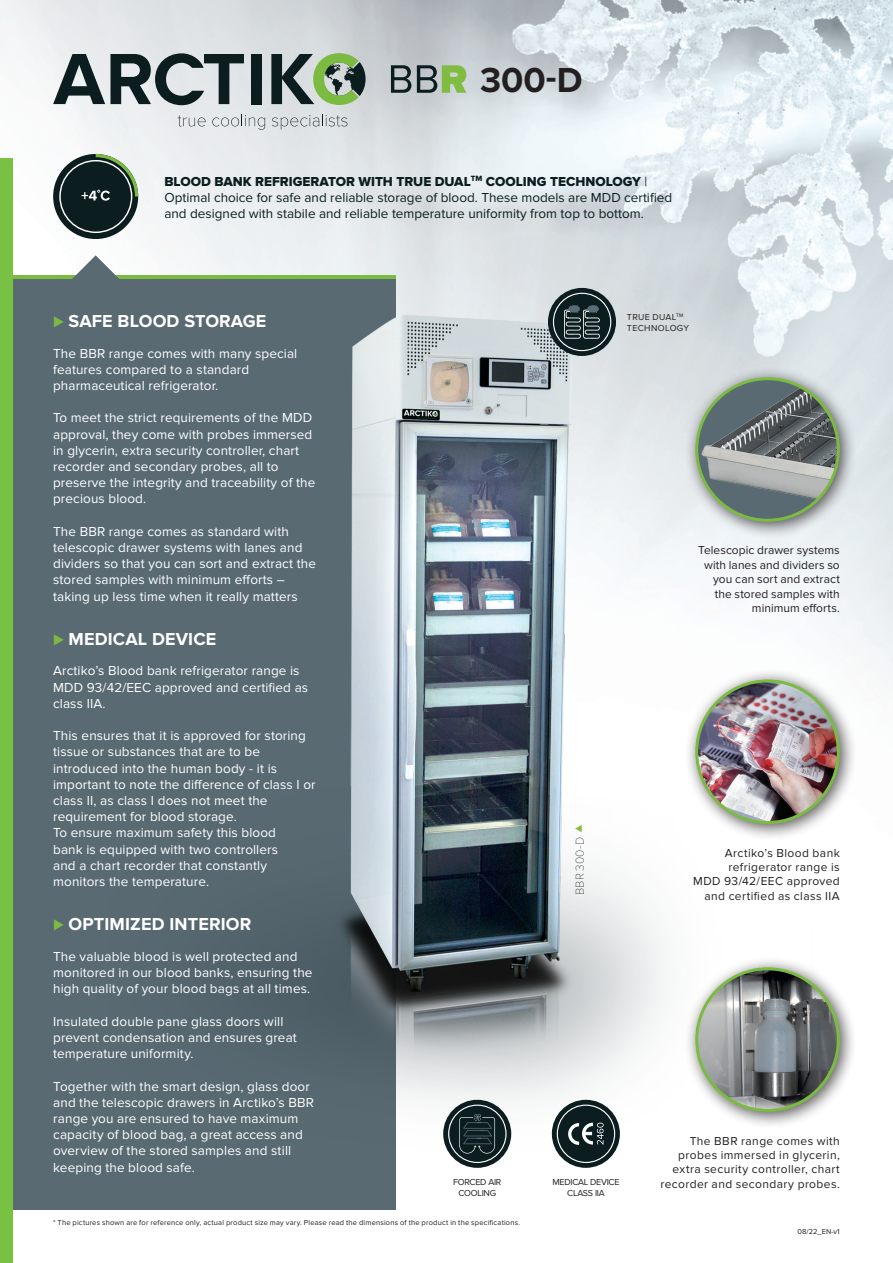
<style>
.page{position:relative;width:893px;height:1263px;background:#fff}
.page>*{position:absolute;margin:0;border:0;box-sizing:border-box;transform-origin:0 0}
.t1{font:700 36px "Proxima Nova";color:#231f20}
.t2{font:700 18px "Proxima Nova";letter-spacing:.01em;color:#fff}
.t3{font:13.5px/16.2px "Proxima Nova";letter-spacing:.01em;color:#fff}
.t4{font:13.5px/16.2px "Proxima Nova";color:#0b1d1f}
.t5{font:13.5px "Proxima Nova Extrabld";color:#0b1d1f}
.t6{font:12px/14.4px "Proxima Nova";letter-spacing:.035em;color:#231f20;text-align:right}
.t7{font:12px/14.4px "Proxima Nova";letter-spacing:.005em;color:#231f20;text-align:right}
.t8{font:100 12px "Proxima Nova T";letter-spacing:.015em;color:#231f20}
.t9{font:9px/10.8px "Proxima Nova";letter-spacing:-.03em;color:#231f20;text-align:center}
.t10{font:9px/10.8px "Proxima Nova";letter-spacing:.035em;color:#231f20}
.t11{font:7.5px "Proxima Nova";letter-spacing:.025em;color:#231f20}
.s1{font-family:"Proxima Nova"}
.s2{font-weight:400;color:#7cbb42}
</style>
<div class="page">
<img style="left:0;top:0;width:893px;height:1210px">
<hr style="left:0;top:275px;width:395px;height:4px;background:#7cbb42">
<svg style="left:72px;top:255px;width:39px;height:24px"></svg>
<div style="left:0;top:279px;width:395px;height:931px;background:#596a73"></div>
<img style="left:111px;top:156px;width:703px;height:996px">
<div style="left:0;top:158px;width:13px;height:1105px;background:#79c142"></div>
<svg style="left:178px;top:115px;width:28px;height:11px"></svg>
<svg style="left:212px;top:114px;width:53px;height:16px"></svg>
<svg style="left:272px;top:114px;width:75px;height:15px"></svg>
<div style="left:251px;top:54px;width:10px;height:50px;background:#0b1d1f"></div>
<svg style="left:111px;top:53px;width:133px;height:52px;background:#7f898b"></svg>
<svg style="left:53px;top:54px;width:52px;height:50px"></svg>
<svg style="left:271px;top:53px;width:95px;height:52px;background:#7b9079"></svg>
<svg style="left:391px;top:65px;width:20px;height:28px"></svg>
<svg style="left:417px;top:65px;width:49px;height:28px"></svg>
<div style="left:53px;top:154px;width:85px;height:85px;background:#0b1d1f;border-radius:50%"></div>
<svg style="left:59px;top:154px;width:79px;height:79px"></svg>
<div style="left:684px;top:669px;width:173px;height:172px;background:#231f20;opacity:.75"></div>
<img style="left:697px;top:681px;width:141px;height:141px;border-radius:71px">
<div style="left:695px;top:679px;width:145px;height:145px;border:3px solid #7cbb42;border-radius:50%"></div>
<div style="left:684px;top:956px;width:173px;height:173px;background:#231f20;opacity:.75"></div>
<img style="left:697px;top:969px;width:141px;height:141px;border-radius:71px">
<div style="left:695px;top:967px;width:145px;height:145px;border:3px solid #7cbb42;border-radius:50%"></div>
<div style="left:684px;top:366px;width:173px;height:173px;background:#231f20;opacity:.75"></div>
<img style="left:697px;top:379px;width:141px;height:141px;border-radius:71px">
<div style="left:695px;top:377px;width:145px;height:145px;border:3px solid #7cbb42;border-radius:50%"></div>
<div style="left:552px;top:1100px;width:68px;height:68px;background:#0b1d1f;border-radius:50%"></div>
<svg style="left:557px;top:1104px;width:58px;height:59px"></svg>
<div style="left:443px;top:1100px;width:68px;height:68px;background:#0b1d1f;border-radius:50%"></div>
<svg style="left:448px;top:1104px;width:59px;height:59px"></svg>
<svg style="left:548px;top:288px;width:68px;height:68px"></svg>
<svg style="left:553px;top:293px;width:58px;height:58px;background:#3a494b"></svg>
<svg style="left:575px;top:824px;width:7px;height:8px"></svg>
<h1 class="t1" style="left:480px;top:59px;width:104px">300-D</h1>
<p class="t5" style="left:164px;top:173px;width:484px">BLOOD BANK REFRIGERATOR WITH TRUE DUAL<sup>TM</sup> COOLING TECHNOLOGY <span class="s1">|</span></p>
<p class="t4" style="left:164px;top:189px;width:509px">Optimal choice for safe and reliable storage of blood. These models are MDD certified and designed with stabile and reliable temperature uniformity from top to bottom.</p>
<h2 class="t2" style="left:53px;top:311px;width:215px"><span class="s2">⊲</span> SAFE BLOOD STORAGE</h2>
<p class="t3" style="left:53px;top:345px;width:246px">The BBR range comes with many special features compared to a standard pharmaceutical refrigerator.</p>
<p class="t3" style="left:53px;top:410px;width:264px">To meet the strict requirements of the MDD approval, they come with probes immersed in glycerin, extra security controller, chart recorder and secondary probes, all to preserve the integrity and traceability of the precious blood.</p>
<p class="t3" style="left:53px;top:523px;width:264px">The BBR range comes as standard with telescopic drawer systems with lanes and dividers so that you can sort and extract the stored samples with minimum efforts – taking up less time when it really matters</p>
<h2 class="t2" style="left:53px;top:628px;width:165px"><span class="s2">⊲</span> MEDICAL DEVICE</h2>
<p class="t3" style="left:53px;top:663px;width:257px">Arctiko’s Blood bank refrigerator range is<br>MDD 93/42/EEC approved and certified as class IIA.</p>
<p class="t3" style="left:53px;top:728px;width:264px">This ensures that it is approved for storing tissue or substances that are to be introduced into the human body - it is important to note the difference of class I or class II, as class I does not meet the requirement for blood storage.<br>To ensure maximum safety this blood<br>bank is equipped with two controllers<br>and a chart recorder that constantly monitors the temperature.</p>
<h2 class="t2" style="left:53px;top:914px;width:200px"><span class="s2">⊲</span> OPTIMIZED INTERIOR</h2>
<p class="t3" style="left:53px;top:948px;width:261px">The valuable blood is well protected and monitored in our blood banks, ensuring the high quality of your blood bags at all times.</p>
<p class="t3" style="left:53px;top:1013px;width:245px">Insulated double pane glass doors will prevent condensation and ensures great temperature uniformity.</p>
<p class="t3" style="left:53px;top:1078px;width:263px">Together with the smart design, glass door and the telescopic drawers in Arctiko’s BBR range you are ensured to have maximum capacity of blood bag, a great access and overview of the stored samples and still keeping the blood safe.</p>
<p class="t9" style="left:453px;top:1177px;width:50px">FORCED AIR<br>COOLING</p>
<p class="t11" style="left:53px;top:1218px;width:469px">* The pictures shown are for reference only, actual product size may vary. Please read the dimensions of the product in the specifications.</p>
<p class="t10" style="left:627px;top:312px;width:64px">TRUE DUAL<sup>TM<br></sup>TECHNOLOGY</p>
<p class="t7" style="left:698px;top:543px;width:143px">Telescopic drawer systems with lanes and dividers so you can sort and extract the stored samples with minimum efforts.</p>
<p class="t8" style="left:573px;top:895px;width:60px;rotate:-90deg">BBR 300-D</p>
<p class="t6" style="left:693px;top:846px;width:148px">Arctiko’s Blood bank refrigerator range is<br>MDD 93/42/EEC approved and certified as class IIA</p>
<p class="t9" style="left:553px;top:1177px;width:68px">MEDICAL DEVICE<br>CLASS IIA</p>
<p class="t6" style="left:660px;top:1133px;width:181px">The BBR range comes with probes immersed in glycerin, extra security controller, chart recorder and secondary probes.</p>
<p class="t11" style="left:798px;top:1227px;width:44px">08/22_EN-v1</p>
</div>
